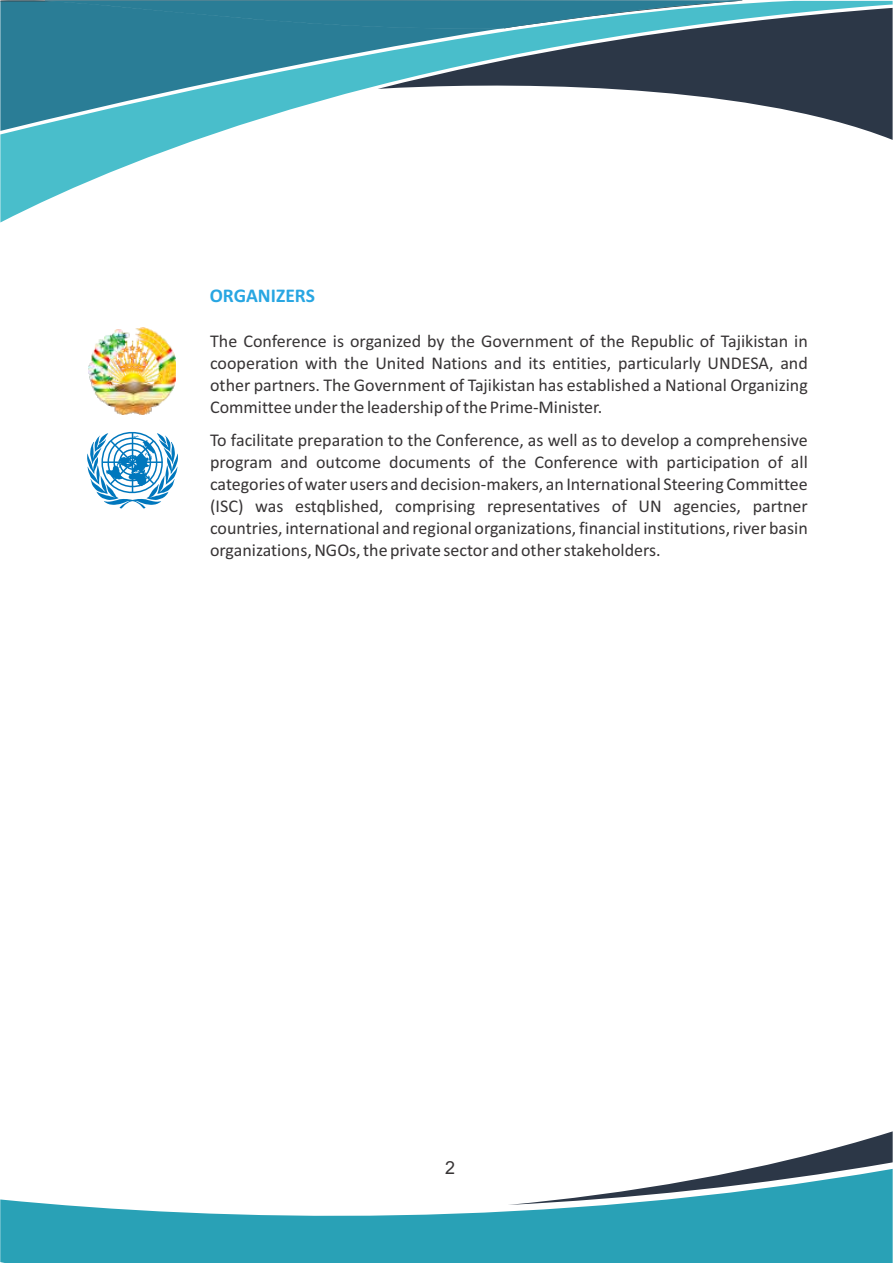
<style>
.page{position:relative;width:893px;height:1263px;background:#fff}
.page>*{position:absolute;margin:0;border:0;box-sizing:border-box;transform-origin:0 0}
.t1{font:700 19.5px "Calibri";color:#28a6e2}
.t2{font:18px/21.9px "Calibri";color:#373435;text-align:justify}
.t3{font:18px "Arial";color:#373435}
</style>
<div class="page">
<svg style="left:87px;top:431px;width:91px;height:77px"></svg>
<img style="left:89px;top:328px;width:86px;height:87px">
<svg style="left:0;top:1199px;width:893px;height:64px;fill:#29a1b6"></svg>
<svg style="left:508px;top:1131px;width:385px;height:74px"></svg>
<svg style="left:0;top:1px;width:893px;height:221px"></svg>
<svg style="left:0;top:0;width:742px;height:32px"></svg>
<p class="t1" style="left:210px;top:287px;width:107px">ORGANIZERS</p>
<p class="t2" style="left:210px;top:331px;width:599px">The Conference is organized by the Government of the Republic of Tajikistan in cooperation with the United Nations and its entities, particularly UNDESA, and other partners. The Government of Tajikistan has established a National Organizing Committee under the leadership of the Prime-Minister.</p>
<p class="t2" style="left:210px;top:430px;width:599px">To facilitate preparation to the Conference, as well as to develop a comprehensive program and outcome documents of the Conference with participation of all categories of water users and decision-makers, an International Steering Committee (ISC) was estqblished, comprising representatives of UN agencies, partner countries, international and regional organizations,financial institutions, river basin organizations, NGOs, the private sector and other stakeholders.</p>
<p class="t3" style="left:445px;top:1161px;width:12px">2</p>
</div>
